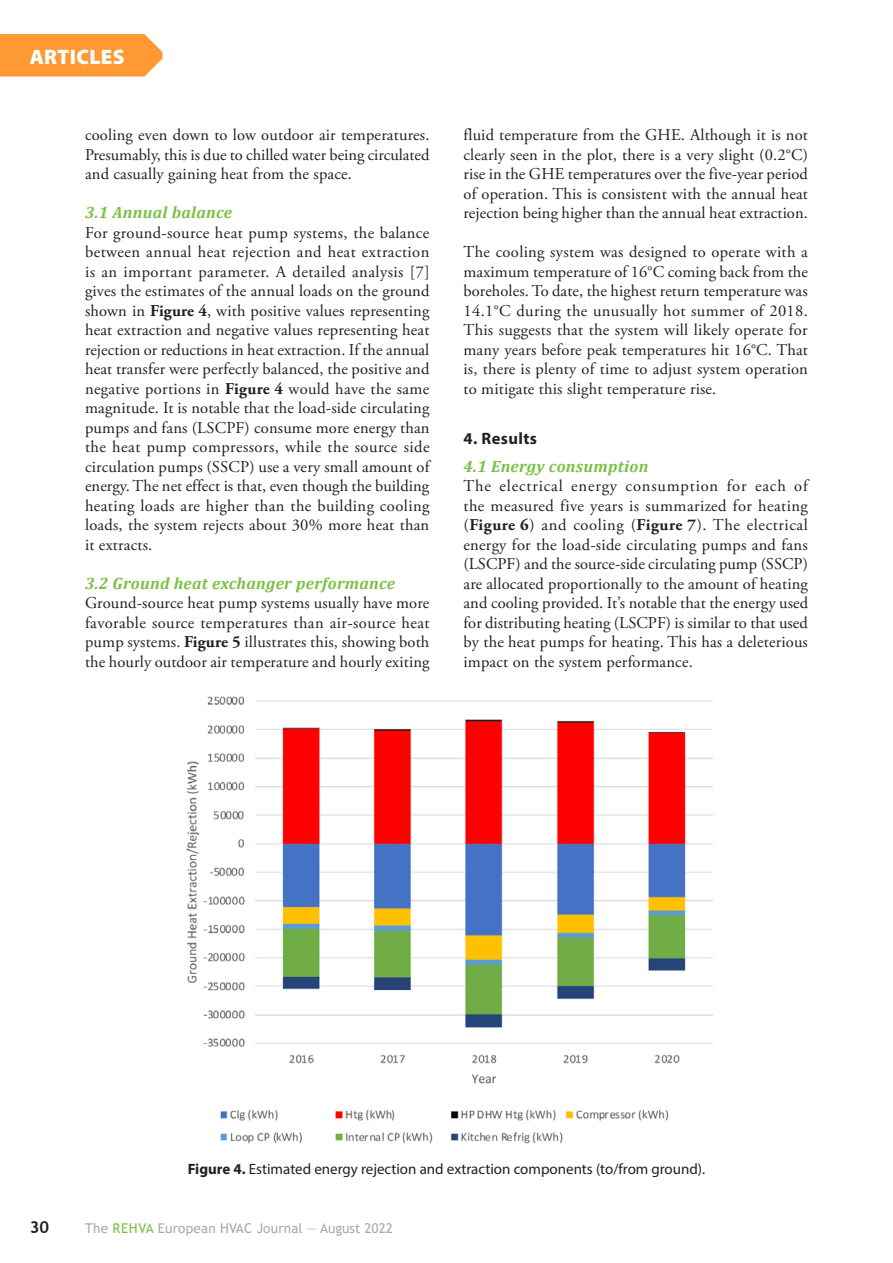
<style>
.page{position:relative;width:893px;height:1263px;background:#fff}
.page>*{position:absolute;margin:0;border:0;box-sizing:border-box;transform-origin:0 0}
.t1{font:900 21px "Myriad Pro";letter-spacing:.02em;color:#fff}
.t2{font:16.5px/19.5px "Adobe Garamond Pro";letter-spacing:.01em;color:#231f20;text-align:justify}
.Heading_3{font:italic 700 16.5px "Cambria";letter-spacing:.02em;color:#79c142}
.Heading_2{font:700 16.5px "Myriad Pro";letter-spacing:.025em;color:#231f20}
.t3{font:700 16.5px "Trebuchet MS";color:#231f20}
.t4{font:15px "Myriad Pro";color:#231f20}
.t5{font:13.5px "Trebuchet MS";letter-spacing:.015em;color:#a8a9ad}
.s1{font-weight:700}
.s2{color:#79c142}
</style>
<div class="page">
<img style="left:186px;top:696px;width:527px;height:448px">
<div style="left:0;top:34px;width:162px;height:43px;background:#f93"></div>
<p class="t1" style="left:30px;top:43px;width:96px">ARTICLES</p>
<p class="t2" style="left:85px;top:126px;width:346px">cooling even down to low outdoor air temperatures.<br>Presumably, this is due to chilled water being circulated and casually gaining heat from the space.</p>
<p class="Heading_3" style="left:85px;top:201px;width:149px">3.1 Annual balance</p>
<p class="t2" style="left:85px;top:223px;width:346px">For ground-source heat pump systems, the balance between annual heat rejection and heat extraction is an important parameter. A detailed analysis [7] gives the estimates of the annual loads on the ground shown in <span class="s1">Figure 4</span>, with positive values representing heat extraction and negative values representing heat rejection or reductions in heat extraction. If the annual heat transfer were perfectly balanced, the positive and negative portions in <span class="s1">Figure 4</span> would have the same magnitude. It is notable that the load-side circulating pumps and fans (LSCPF) consume more energy than the heat pump compressors, while the source side circulation pumps (SSCP) use a very small amount of energy. The net effect is that, even though the building heating loads are higher than the building cooling loads, the system rejects about 30% more heat than it extracts.</p>
<p class="Heading_3" style="left:85px;top:571px;width:312px">3.2 Ground heat exchanger performance</p>
<p class="t2" style="left:85px;top:594px;width:346px">Ground-source heat pump systems usually have more favorable source temperatures than air-source heat pump systems. <span class="s1">Figure 5</span> illustrates this, showing both the hourly outdoor air temperature and hourly exiting</p>
<p class="t2" style="left:463px;top:126px;width:346px">fluid temperature from the GHE. Although it is not clearly seen in the plot, there is a very slight (0.2°C) rise in the GHE temperatures over the five-year period of operation. This is consistent with the annual heat rejection being higher than the annual heat extraction.</p>
<p class="t2" style="left:463px;top:243px;width:346px">The cooling system was designed to operate with a maximum temperature of 16°C coming back from the boreholes. To date, the highest return temperature was 14.1°C during the unusually hot summer of 2018.<br>This suggests that the system will likely operate for many years before peak temperatures hit 16°C. That is, there is plenty of time to adjust system operation to mitigate this slight temperature rise.</p>
<p class="Heading_2" style="left:463px;top:427px;width:75px">4. Results</p>
<p class="Heading_3" style="left:463px;top:454px;width:186px">4.1 Energy consumption</p>
<p class="t2" style="left:463px;top:477px;width:346px">The electrical energy consumption for each of the measured five years is summarized for heating (<span class="s1">Figure 6</span>) and cooling (<span class="s1">Figure 7</span>). The electrical energy for the load-side circulating pumps and fans (LSCPF) and the source-side circulating pump (SSCP) are allocated proportionally to the amount of heating and cooling provided. It’s notable that the energy used for distributing heating (LSCPF) is similar to that used by the heat pumps for heating. This has a deleterious impact on the system performance.</p>
<p class="t4" style="left:188px;top:1159px;width:519px"><span class="s1">Figure 4.</span> Estimated energy rejection and extraction components (to/from ground).</p>
<p class="t3" style="left:30px;top:1217px;width:21px">30</p>
<p class="t5" style="left:85px;top:1220px;width:309px">The <span class="s2">REHVA</span> European HVAC Journal — August 2022</p>
</div>
